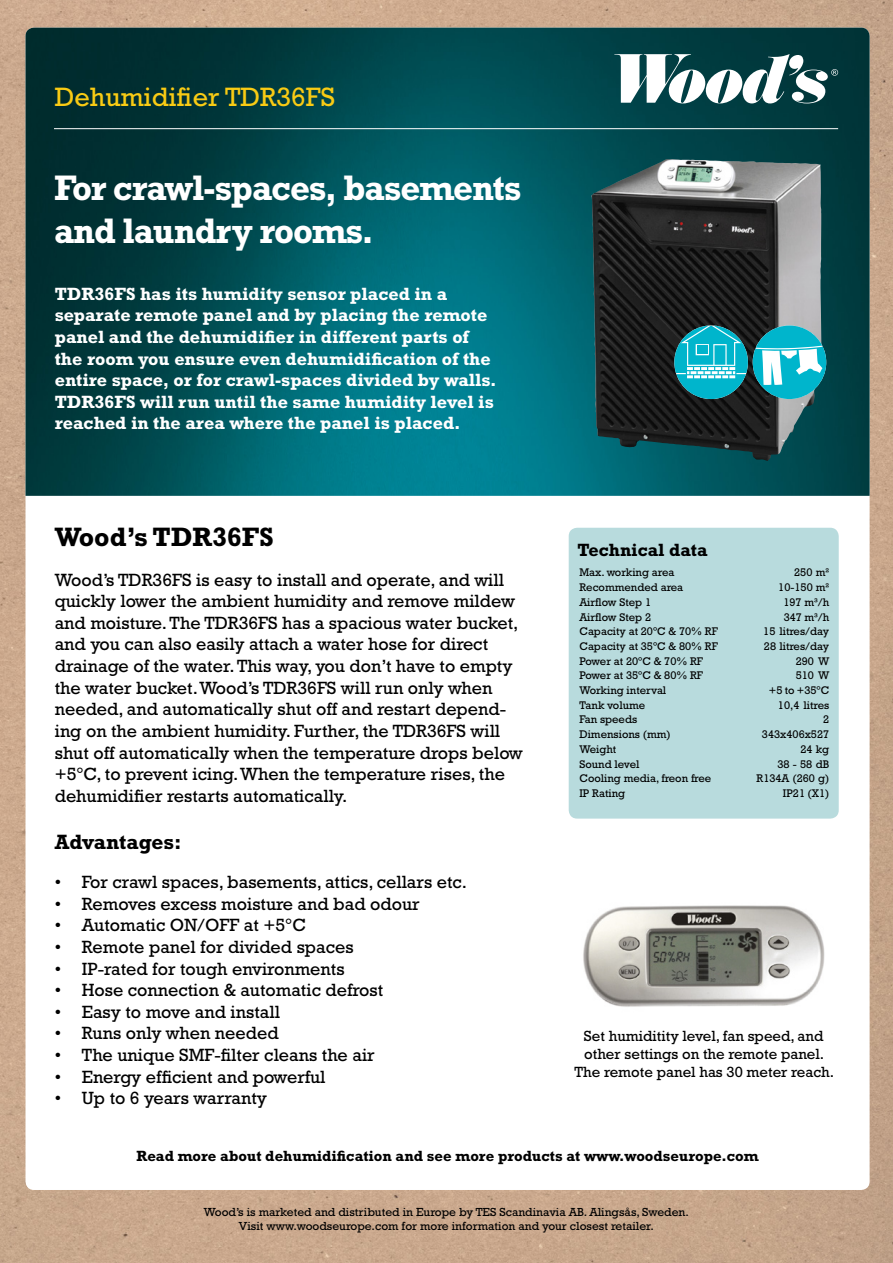
<style>
.page{position:relative;width:893px;height:1263px;background:#fff}
.page>*{position:absolute;margin:0;border:0;box-sizing:border-box;transform-origin:0 0}
.t1{font:700 36px/43.2px "Rockwell Std";letter-spacing:-.03em;color:#fff}
.t2{font:27px "Rockwell Std";color:#f9cb14}
.t3{font:700 27px "Rockwell Std";color:#000}
.t4{font:700 21px "Rockwell Std";color:#000}
.t5{font:18px/21.6px "Rockwell Std";color:#000}
.t6{font:700 18px/21.6px "Rockwell Std";color:#fff}
.t7{font:700 18px "Rockwell Std";color:#000}
.t8{font:15px/18px "Rockwell Std";color:#000;text-align:center}
.t9{font:700 15px "Rockwell Std";color:#000}
.t10{font:11.85px/14.4px "Rockwell Std";color:#000;text-align:center}
.t11{font:11.25px "Rockwell Std";color:#000}
</style>
<div class="page">
<img style="left:0;top:0;width:893px;height:1263px">
<div style="left:26px;top:28px;width:844px;height:1162px;background:#fff;border-radius:9px"></div>
<img style="left:26px;top:28px;width:844px;height:468px">
<img style="left:591px;top:163px;width:231px;height:298px">
<svg style="left:674px;top:325px;width:152px;height:74px;background:#35a1ae"></svg>
<div style="left:569px;top:528px;width:270px;height:291px;background:#b8dbdd;border-radius:9px"></div>
<hr style="left:54px;top:128px;width:784px;height:1px;background:#fff">
<svg style="left:614px;top:54px;width:224px;height:49px"></svg>
<img style="left:583px;top:905px;width:242px;height:102px">
<h2 class="t2" style="left:55px;top:81px;width:282px">Dehumidifier TDR36FS</h2>
<h1 class="t1" style="left:54px;top:166px;width:469px">For crawl-spaces, basements and laundry rooms.</h1>
<p class="t6" style="left:55px;top:283px;width:443px">TDR36FS has its humidity sensor placed in a separate remote panel and by placing the remote panel and the dehumidifier in different parts of the room you ensure even dehumidification of the entire space, or for crawl-spaces divided by walls.<br>TDR36FS will run until the same humidity level is reached in the area where the panel is placed.</p>
<h2 class="t3" style="left:55px;top:521px;width:220px">Wood’s TDR36FS</h2>
<p class="t5" style="left:55px;top:569px;width:470px">Wood’s TDR36FS is easy to install and operate, and will quickly lower the ambient humidity and remove mildew and moisture. The TDR36FS has a spacious water bucket, and you can also easily attach a water hose for direct drainage of the water. This way, you don’t have to empty the water bucket. Wood’s TDR36FS will run only when needed, and automatically shut off and restart depend&shy;ing on the ambient humidity. Further, the TDR36FS will shut off automatically when the temperature drops below +5°C, to prevent icing. When the temperature rises, the dehumidifier restarts automatically.</p>
<p class="t4" style="left:55px;top:829px;width:128px">Advantages:</p>
<p class="t5" style="left:55px;top:871px;width:414px">• For crawl spaces, basements, attics, cellars etc.</p>
<p class="t5" style="left:55px;top:893px;width:366px">• Removes excess moisture and bad odour</p>
<p class="t5" style="left:55px;top:914px;width:253px">• Automatic ON/OFF at +5°C</p>
<p class="t5" style="left:55px;top:936px;width:300px">• Remote panel for divided spaces</p>
<p class="t5" style="left:55px;top:957px;width:291px">• IP-rated for tough environments</p>
<p class="t5" style="left:55px;top:979px;width:330px">• Hose connection &amp; automatic defrost</p>
<p class="t5" style="left:55px;top:1001px;width:227px">• Easy to move and install</p>
<p class="t5" style="left:55px;top:1022px;width:225px">• Runs only when needed</p>
<p class="t5" style="left:55px;top:1044px;width:322px">• The unique SMF-filter cleans the air</p>
<p class="t5" style="left:55px;top:1065px;width:272px">• Energy efficient and powerful</p>
<p class="t5" style="left:55px;top:1087px;width:214px">• Up to 6 years warranty</p>
<p class="t7" style="left:578px;top:539px;width:131px">Technical data</p>
<p class="t11" style="left:579px;top:566px;width:96px">Max. working area</p>
<p class="t11" style="left:794px;top:566px;width:37px">250 m²</p>
<p class="t11" style="left:579px;top:581px;width:105px">Recommended area</p>
<p class="t11" style="left:778px;top:581px;width:53px">10-150 m²</p>
<p class="t11" style="left:579px;top:595px;width:73px">Airflow Step 1</p>
<p class="t11" style="left:783px;top:595px;width:47px">197 m³/h</p>
<p class="t11" style="left:579px;top:610px;width:73px">Airflow Step 2</p>
<p class="t11" style="left:784px;top:610px;width:47px">347 m³/h</p>
<p class="t11" style="left:579px;top:625px;width:140px">Capacity at 20ºC &amp; 70% RF</p>
<p class="t11" style="left:763px;top:625px;width:68px">15 litres/day</p>
<p class="t11" style="left:579px;top:640px;width:140px">Capacity at 35ºC &amp; 80% RF</p>
<p class="t11" style="left:764px;top:640px;width:67px">28 litres/day</p>
<p class="t11" style="left:579px;top:654px;width:125px">Power at 20ºC &amp; 70% RF</p>
<p class="t11" style="left:796px;top:654px;width:35px">290 W</p>
<p class="t11" style="left:579px;top:669px;width:125px">Power at 35ºC &amp; 80% RF</p>
<p class="t11" style="left:796px;top:669px;width:35px">510 W</p>
<p class="t11" style="left:579px;top:684px;width:88px">Working interval</p>
<p class="t11" style="left:769px;top:684px;width:62px">+5 to +35ºC</p>
<p class="t11" style="left:579px;top:698px;width:67px">Tank volume</p>
<p class="t11" style="left:778px;top:698px;width:53px">10,4 litres</p>
<p class="t11" style="left:579px;top:713px;width:59px">Fan speeds</p>
<p class="t11" style="left:823px;top:713px;width:8px">2</p>
<p class="t11" style="left:579px;top:728px;width:93px">Dimensions (mm)</p>
<p class="t11" style="left:762px;top:728px;width:69px">343x406x527</p>
<p class="t11" style="left:579px;top:742px;width:38px">Weight</p>
<p class="t11" style="left:800px;top:742px;width:30px">24 kg</p>
<p class="t11" style="left:579px;top:757px;width:61px">Sound level</p>
<p class="t11" style="left:777px;top:757px;width:53px">38 - 58 dB</p>
<p class="t11" style="left:579px;top:772px;width:133px">Cooling media, freon free</p>
<p class="t11" style="left:756px;top:772px;width:74px">R134A (260 g)</p>
<p class="t11" style="left:579px;top:787px;width:47px">IP Rating</p>
<p class="t11" style="left:783px;top:787px;width:48px">IP21 (X1)</p>
<p class="t8" style="left:574px;top:1027px;width:261px">Set humiditity level, fan speed, and other settings on the remote panel.<br>The remote panel has 30 meter reach.</p>
<p class="t9" style="left:136px;top:1147px;width:624px">Read more about dehumidification and see more products at www.woodseurope.com</p>
<p class="t10" style="left:204px;top:1204px;width:487px">Wood’s is marketed and distributed in Europe by TES Scandinavia AB. Alingsås, Sweden.<br>Visit www.woodseurope.com for more information and your closest retailer.</p>
</div>
